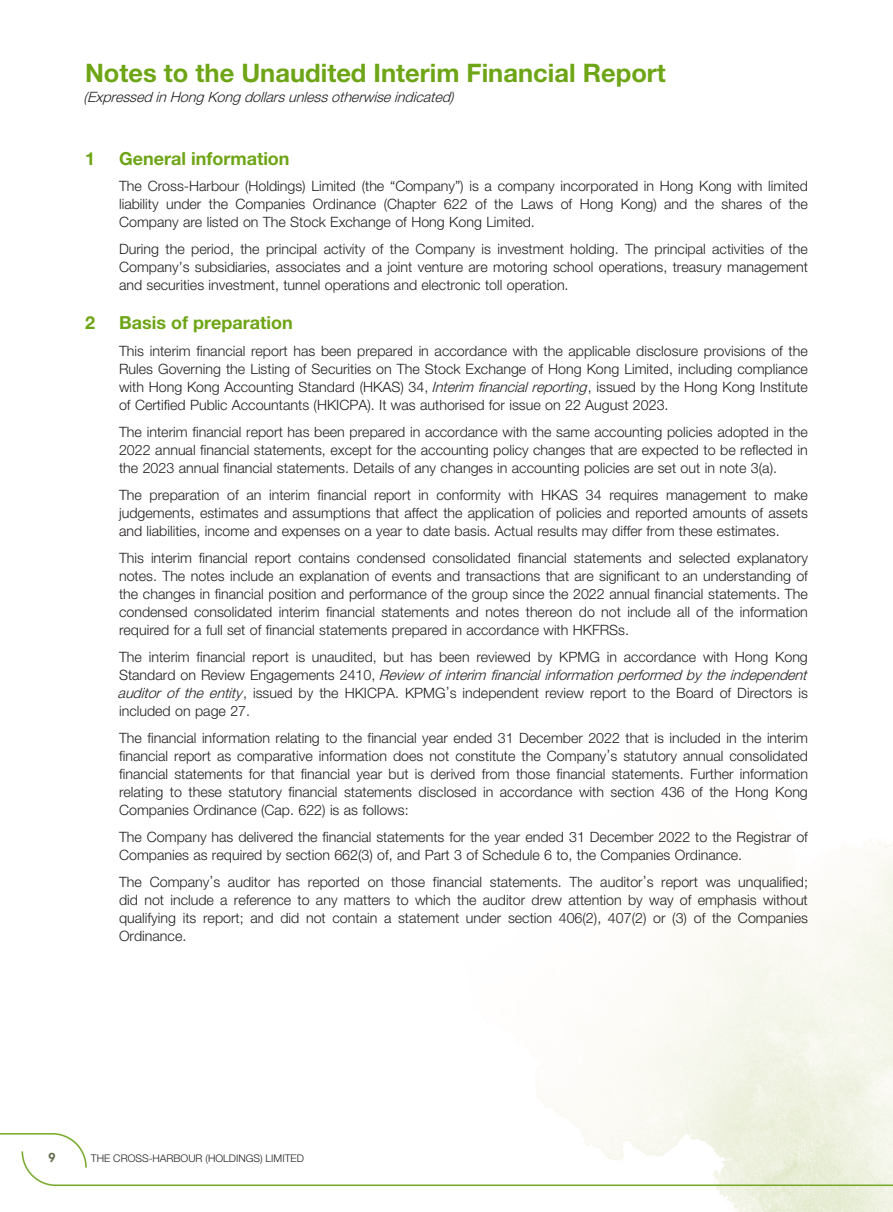
<style>
.page{position:relative;width:893px;height:1212px;background:#fff}
.page>*{position:absolute;margin:0;border:0;box-sizing:border-box;transform-origin:0 0}
.t1{font:700 25.5px "Helvetica Neue LT Std";color:#6ea516}
._3__標題{font:700 18px "Helvetica Neue LT Std";color:#6ea516}
._1__內文{font:300 14.25px/18px "Helvetica Neue LT Std";color:#231f20;text-align:justify}
.t2{font:italic 300 14.25px "Helvetica Neue LT Std";color:#231f20}
.t3{font:800 12px "Futura Std";color:#5d6847}
.t4{font:300 10.5px "Helvetica Neue LT Std";color:#231f20}
.s1{font-style:italic}
</style>
<div class="page">
<img style="left:0;top:839px;width:892px;height:373px">
<h1 class="t1" style="left:85px;top:57px;width:582px">Notes to the Unaudited Interim Financial Report</h1>
<p class="t2" style="left:84px;top:88px;width:372px">(ExpressedinHongKongdollarsunlessotherwiseindicated)</p>
<p class="_3__標題" style="left:85px;top:147px;width:12px">1</p>
<p class="_3__標題" style="left:119px;top:147px;width:172px">General information</p>
<p class="_1__內文" style="left:119px;top:177px;width:690px">The Cross-Harbour (Holdings) Limited (the “Company”) is a company incorporated in Hong Kong with limited liability under the Companies Ordinance (Chapter 622 of the Laws of Hong Kong) and the shares of the Company are listed on The Stock Exchange of Hong Kong Limited.</p>
<p class="_1__內文" style="left:119px;top:240px;width:690px">During the period, the principal activity of the Company is investment holding. The principal activities of the Company’s subsidiaries, associates and a joint venture are motoring school operations, treasury management and securities investment, tunnel operations and electronic toll operation.</p>
<p class="_3__標題" style="left:85px;top:312px;width:12px">2</p>
<p class="_3__標題" style="left:119px;top:312px;width:175px">Basis of preparation</p>
<p class="_1__內文" style="left:119px;top:342px;width:690px">This interim financial report has been prepared in accordance with the applicable disclosure provisions of the Rules Governing the Listing of Securities on The Stock Exchange of Hong Kong Limited, including compliance with Hong Kong Accounting Standard (HKAS) 34, <span class="s1">Interim financialreporting</span>, issued by the Hong Kong Institute of Certified Public Accountants (HKICPA). It was authorised for issue on 22 August 2023.</p>
<p class="_1__內文" style="left:119px;top:423px;width:690px">The interim financial report has been prepared in accordance with the same accounting policies adopted in the 2022 annual financial statements, except for the accounting policy changes that are expected to be reflected in the 2023 annual financial statements. Details of any changes in accounting policies are set out in note 3(a).</p>
<p class="_1__內文" style="left:119px;top:486px;width:690px">The preparation of an interim financial report in conformity with HKAS 34 requires management to make judgements, estimates and assumptions that affect the application of policies and reported amounts of assets and liabilities, income and expenses on a year to date basis. Actual results may differ from these estimates.</p>
<p class="_1__內文" style="left:119px;top:549px;width:690px">This interim financial report contains condensed consolidated financial statements and selected explanatory notes. The notes include an explanation of events and transactions that are significant to an understanding of the changes in financial position and performance of the group since the 2022 annual financial statements. The condensed consolidated interim financial statements and notes thereon do not include all of the information required for a full set of financial statements prepared in accordance with HKFRSs.</p>
<p class="_1__內文" style="left:118px;top:648px;width:695px;text-align:left">The interim financial report is unaudited, but has been reviewed by KPMG in accordance with Hong Kong S t a n d a r d o n R e v i e w E n g a g e m e n t s 2 4 1 0 , <span class="s1">Review ofinterim financialinformationperformedby theindependent auditor of the entity</span>, issued by the HKICPA. KPMG’s independent review report to the Board of Directors is included on page 27.</p>
<p class="_1__內文" style="left:119px;top:729px;width:690px">The financial information relating to the financial year ended 31 December 2022 that is included in the interim financial report as comparative information does not constitute the Company’s statutory annual consolidated financial statements for that financial year but is derived from those financial statements. Further information relating to these statutory financial statements disclosed in accordance with section 436 of the Hong Kong Companies Ordinance (Cap. 622) is as follows:</p>
<p class="_1__內文" style="left:119px;top:828px;width:690px">The Company has delivered the financial statements for the year ended 31 December 2022 to the Registrar of<br>Companies as required by section 662(3) of, and Part 3 of Schedule 6 to, the Companies Ordinance.</p>
<p class="_1__內文" style="left:119px;top:873px;width:690px">The Company’s auditor has reported on those financial statements. The auditor’s report was unqualified; did not include a reference to any matters to which the auditor drew attention by way of emphasis without qualifying its report; and did not contain a statement under section 406(2), 407(2) or (3) of the Companies Ordinance.</p>
<p class="t3" style="left:49px;top:1150px;width:8px">9</p>
<p class="t4" style="left:91px;top:1151px;width:214px">THE CROSS-HARBOUR (HOLDINGS) LIMITED</p>
</div>
